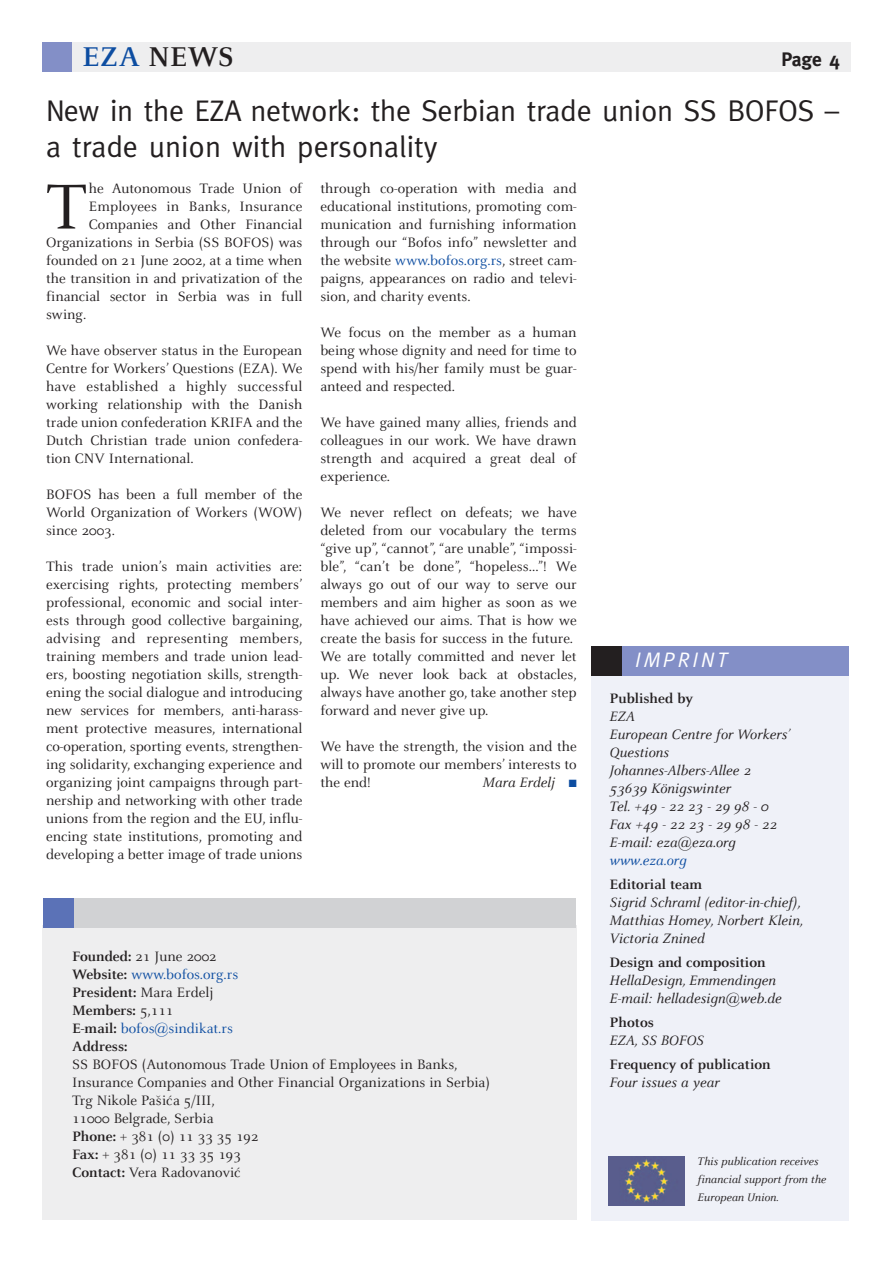
<style>
.page{position:relative;width:893px;height:1263px;background:#fff}
.page>*{position:absolute;margin:0;border:0;box-sizing:border-box;transform-origin:0 0}
.t1{font:69.9px "Celeste";color:#231f20}
.t2{font:30px/36px "Meta";letter-spacing:-.01em;color:#231f20}
.t3{font:700 30px "Celeste";color:#231f20}
.t4{font:italic 21px "Meta";letter-spacing:.14em;color:#fff}
.t5{font:700 19.5px "Meta";color:#231f20}
.t6{font:15px/18px "Celeste";color:#231f20;text-align:justify}
.t7{font:italic 15px/18px "Celeste";color:#231f20}
.t8{font:700 15px/18px "Celeste";color:#231f20}
.t9{font:italic 15px "Celeste";color:#0d4da1}
.t10{font:italic 12px/18px "Celeste";color:#231f20}
.s1{color:#0d4da1}
.s2{font-weight:400}
.s3{font-weight:400;color:#0d4da1}
.s4{font-weight:700}
</style>
<div class="page">
<div style="left:42px;top:926px;width:534px;height:294px;background:#eeeeef"></div>
<div style="left:62px;top:898px;width:514px;height:29px;background:#d1d2d4"></div>
<div style="left:44px;top:898px;width:30px;height:29px;background:#5b72b7"></div>
<div style="left:43px;top:43px;width:807px;height:29px;background:#eeeeef"></div>
<div style="left:43px;top:43px;width:29px;height:29px;background:#838fc7"></div>
<div style="left:592px;top:647px;width:257px;height:573px;background:#eff1f8"></div>
<div style="left:592px;top:646px;width:257px;height:30px;background:#838fc7"></div>
<div style="left:592px;top:646px;width:30px;height:30px;background:#231f20"></div>
<img style="left:609px;top:1157px;width:75px;height:48px">
<h2 class="t3" style="left:82px;top:38px;width:153px"><span class="s1">EZA</span> NEWS</h2>
<h3 class="t5" style="left:781px;top:48px;width:60px">Page 4</h3>
<h2 class="t2" style="left:46px;top:92px;width:795px">New in the EZA network: the Serbian trade union SS BOFOS – a trade union with personality</h2>
<h1 class="t1" style="left:46px;top:164px;width:43px">T</h1>
<p class="t6" style="left:89px;top:178px;width:215px">he Autonomous Trade Union of</p>
<p class="t6" style="left:89px;top:196px;width:215px">Employees in Banks, Insurance</p>
<p class="t6" style="left:89px;top:214px;width:215px">Companies and Other Financial</p>
<p class="t6" style="left:46px;top:232px;width:258px">Organizations in Serbia (SS BOFOS) was</p>
<p class="t6" style="left:46px;top:250px;width:258px">founded on 21 June 2002, at a time when</p>
<p class="t6" style="left:46px;top:268px;width:258px">the transition in and privatization of the</p>
<p class="t6" style="left:46px;top:286px;width:258px">financial sector in Serbia was in full</p>
<p class="t6" style="left:46px;top:304px;width:42px">swing.</p>
<p class="t6" style="left:46px;top:340px;width:258px">We have observer status in the European Centre for Workers’ Questions (EZA). We have established a highly successful working relationship with the Danish trade union confederation KRIFA and the Dutch Christian trade union confedera&shy;tion CNV International.</p>
<p class="t6" style="left:46px;top:484px;width:258px">BOFOS has been a full member of the World Organization of Workers (WOW) since 2003.</p>
<p class="t6" style="left:46px;top:556px;width:258px">This trade union’s main activities are: exercising rights, protecting members’ professional, economic and social inter&shy;ests through good collective bargaining, advising and representing members, training members and trade union lead&shy;ers, boosting negotiation skills, strength&shy;ening the social dialogue and introducing new services for members, anti-harass&shy;ment protective measures, international co-operation, sporting events, strengthen&shy;ing solidarity, exchanging experience and organizing joint campaigns through part&shy;nership and networking with other trade unions from the region and the EU, influ&shy;encing state institutions, promoting and developing a better image of trade unions</p>
<p class="t6" style="left:320px;top:178px;width:258px">through co-operation with media and educational institutions, promoting com&shy;munication and furnishing information through our “Bofos info” newsletter and the website <span class="s1">www.bofos.org.rs</span>, street cam&shy;paigns, appearances on radio and televi&shy;sion, and charity events.</p>
<p class="t6" style="left:320px;top:322px;width:258px">We focus on the member as a human being whose dignity and need for time to spend with his/her family must be guar&shy;anteed and respected.</p>
<p class="t6" style="left:320px;top:412px;width:258px">We have gained many allies, friends and colleagues in our work. We have drawn strength and acquired a great deal of experience.</p>
<p class="t6" style="left:320px;top:502px;width:258px;text-align:left">We never reflect on defeats; we have deleted from our vocabulary the terms “give up”, “cannot”, “are unable”, “impossi&shy;ble”, “can’t be done”, “hopeless...”! We always go out of our way to serve our members and aim higher as soon as we have achieved our aims. That is how we create the basis for success in the future.<br>We are totally committed and never let up. We never look back at obstacles, always have another go, take another step forward and never give up.</p>
<p class="t6" style="left:320px;top:736px;width:258px">We have the strength, the vision and the will to promote our members’ interests to the end!</p>
<p class="t7" style="left:482px;top:772px;width:96px">Mara Erdelj <span class="s1">■</span></p>
<p class="t8" style="left:72px;top:946px;width:168px">Founded: <span class="s2">21 June 2002<br></span>Website: <span class="s3">www.bofos.org.rs<br></span>President: <span class="s2">Mara Erdelj<br></span>Members: <span class="s2">5,111<br></span>E-mail: <span class="s3">bofos@sindikat.rs<br></span>Address:</p>
<p class="t6" style="left:72px;top:1054px;width:419px;text-align:left">SS BOFOS (Autonomous Trade Union of Employees in Banks, Insurance Companies and Other Financial Organizations in Serbia)<br>Trg Nikole Pa˘sic´a 5/III,<br>11000 Belgrade, Serbia<br><span class="s4">Phone:</span> + 381 (0) 11 33 35 192<br><span class="s4">Fax:</span> + 381 (0) 11 33 35 193<br><span class="s4">Contact:</span> Vera Radovanovic´</p>
<h3 class="t4" style="left:635px;top:647px;width:94px">IMPRINT</h3>
<p class="t8" style="left:610px;top:688px;width:85px">Published by</p>
<p class="t7" style="left:610px;top:706px;width:182px">EZA<br>European Centre for Workers’<br>Questions<br>Johannes-Albers-Allee 2<br>53639 Königswinter<br>Tel. +49 - 22 23 - 29 98 - 0<br>Fax +49 - 22 23 - 29 98 - 22<br>E-mail: eza@eza.org</p>
<p class="t9" style="left:610px;top:851px;width:78px">www.eza.org</p>
<p class="t8" style="left:610px;top:874px;width:94px">Editorial team</p>
<p class="t7" style="left:610px;top:892px;width:195px">Sigrid Schraml (editor-in-chief),<br>Matthias Homey, Norbert Klein,<br>Victoria Znined</p>
<p class="t8" style="left:610px;top:952px;width:158px">Design and composition</p>
<p class="t7" style="left:610px;top:970px;width:173px">HellaDesign, Emmendingen<br>E-mail: helladesign@web.de</p>
<p class="t8" style="left:610px;top:1012px;width:46px">Photos</p>
<p class="t7" style="left:610px;top:1030px;width:96px">EZA, SS BOFOS</p>
<p class="t8" style="left:610px;top:1054px;width:163px">Frequency of publication</p>
<p class="t7" style="left:610px;top:1072px;width:111px">Four issues a year</p>
<p class="t10" style="left:698px;top:1151px;width:130px">This publication receives financial support from the<br>European Union.</p>
</div>
